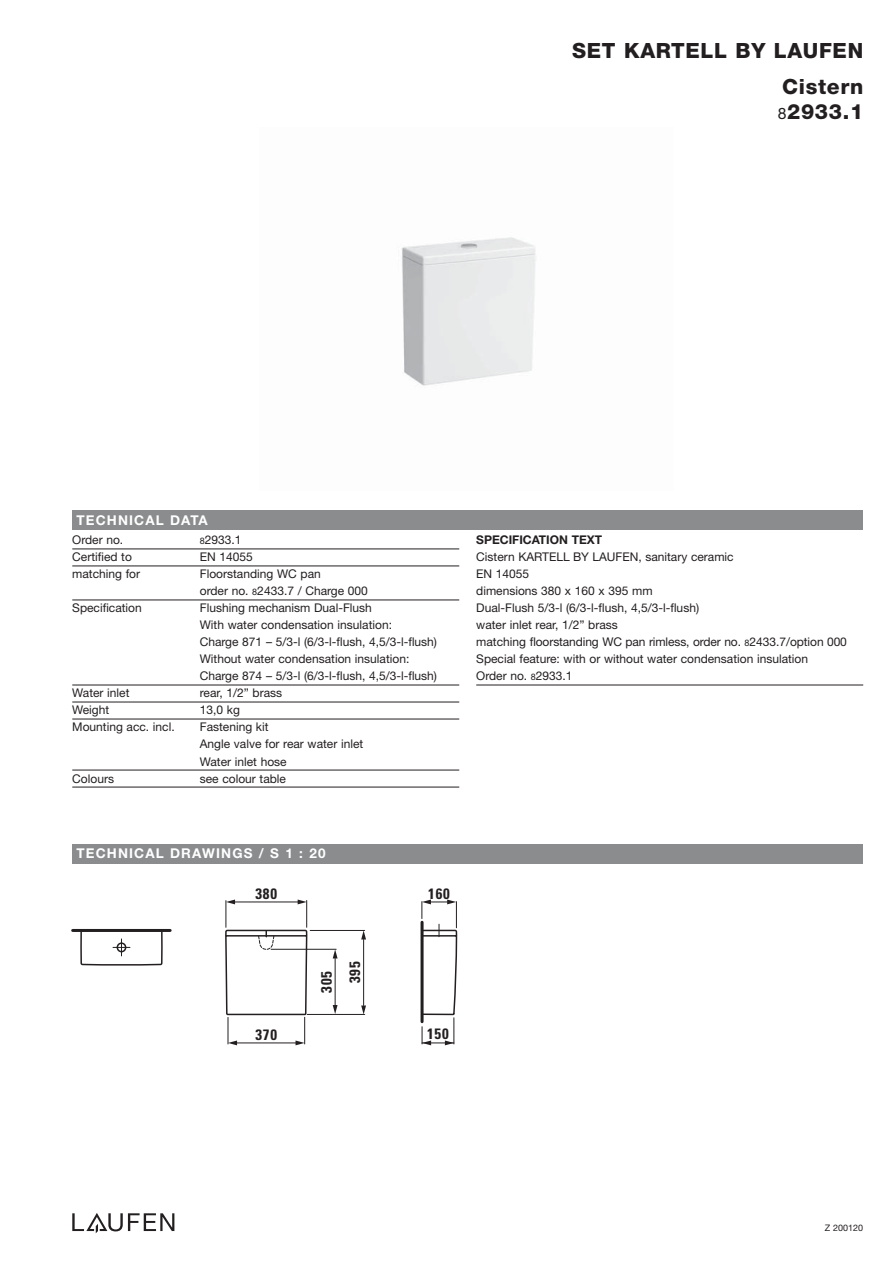
<style>
.page{position:relative;width:893px;height:1263px;background:#fff}
.page>*{position:absolute;margin:0;border:0;box-sizing:border-box;transform-origin:0 0}
.t1{font:800 21px/25.5px "Helvetica Neue";letter-spacing:.03em;color:#231f20}
.t2{font:700 condensed 15px "Univers";letter-spacing:.05em;color:#231f20}
.t3{font:700 13.5px "Helvetica Neue";letter-spacing:.085em;color:#fff}
.t4{font:12px/17px "Helvetica Neue";color:#231f20}
.t5{font:700 12px "Helvetica Neue";color:#231f20}
.t6{font:9px "Helvetica Neue";color:#231f20}
.s1{font-weight:400;font-size:15.75px}
.s2{font-size:9px}
</style>
<div class="page">
<img style="left:401px;top:237px;width:135px;height:149px">
<hr style="left:73px;top:929px;width:97px;height:3px;background:#231f20">
<svg style="left:224px;top:701px;width:84px;height:345px"></svg>
<svg style="left:80px;top:684px;width:83px;height:282px"></svg>
<div style="left:117px;top:942px;width:9px;height:10px;border:2px solid #231f20;border-radius:50%"></div>
<svg style="left:224px;top:899px;width:84px;height:52px"></svg>
<hr style="left:234px;top:902px;width:64px;height:1px;background:#231f20">
<svg style="left:228px;top:1017px;width:9px;height:28px"></svg>
<svg style="left:296px;top:1017px;width:9px;height:28px"></svg>
<hr style="left:236px;top:1043px;width:60px;height:1px;background:#231f20">
<hr style="left:307px;top:1014px;width:58px;height:1px;background:#231f20">
<svg style="left:333px;top:1005px;width:5px;height:9px"></svg>
<svg style="left:333px;top:949px;width:5px;height:9px"></svg>
<hr style="left:335px;top:958px;width:1px;height:47px;background:#231f20">
<hr style="left:310px;top:930px;width:55px;height:1px;background:#231f20">
<svg style="left:361px;top:1005px;width:5px;height:9px"></svg>
<svg style="left:361px;top:930px;width:5px;height:9px"></svg>
<hr style="left:363px;top:939px;width:1px;height:66px;background:#231f20">
<hr style="left:271px;top:949px;width:65px;height:1px;background:#231f20">
<svg style="left:421px;top:529px;width:37px;height:517px"></svg>
<div style="left:72px;top:844px;width:791px;height:19px;background:#8a8c8e"></div>
<div style="left:72px;top:510px;width:791px;height:19px;background:#8a8c8e"></div>
<svg style="left:72px;top:1213px;width:102px;height:20px"></svg>
<hr style="left:72px;top:549px;width:387px;height:1px;background:#231f20">
<hr style="left:72px;top:566px;width:387px;height:1px;background:#231f20">
<hr style="left:72px;top:600px;width:387px;height:1px;background:#231f20">
<hr style="left:72px;top:685px;width:387px;height:1px;background:#231f20">
<hr style="left:72px;top:702px;width:387px;height:1px;background:#231f20">
<hr style="left:72px;top:719px;width:387px;height:1px;background:#231f20">
<hr style="left:72px;top:770px;width:387px;height:1px;background:#231f20">
<hr style="left:72px;top:787px;width:387px;height:1px;background:#231f20">
<hr style="left:476px;top:685px;width:387px;height:1px;background:#231f20">
<h1 class="t1" style="left:572px;top:39px;width:292px">SET KARTELL BY LAUFEN</h1>
<h1 class="t1" style="left:778px;top:75px;width:87px">Cistern<br><span class="s1">8</span>2933.1</h1>
<p class="t3" style="left:77px;top:515px;width:133px">TECHNICAL DATA</p>
<p class="t4" style="left:72px;top:533px;width:53px">Order no.</p>
<p class="t4" style="left:200px;top:533px;width:43px"><span class="s2">8</span>2933.1</p>
<p class="t4" style="left:72px;top:550px;width:61px">Certified to</p>
<p class="t4" style="left:200px;top:550px;width:55px">EN 14055</p>
<p class="t4" style="left:72px;top:567px;width:69px">matching for</p>
<p class="t4" style="left:200px;top:567px;width:169px">Floorstanding WC pan<br>order no. <span class="s2">8</span>2433.7 / Charge 000</p>
<p class="t4" style="left:72px;top:601px;width:71px">Specification</p>
<p class="t4" style="left:200px;top:601px;width:239px">Flushing mechanism Dual-Flush<br>With water condensation insulation:<br>Charge 871 – 5/3-l (6/3-l-flush, 4,5/3-l-flush)<br>Without water condensation insulation:<br>Charge 874 – 5/3-l (6/3-l-flush, 4,5/3-l-flush)</p>
<p class="t4" style="left:72px;top:686px;width:59px">Water inlet</p>
<p class="t4" style="left:200px;top:686px;width:84px">rear, 1/2” brass</p>
<p class="t4" style="left:72px;top:703px;width:38px">Weight</p>
<p class="t4" style="left:200px;top:703px;width:42px">13,0 kg</p>
<p class="t4" style="left:72px;top:720px;width:104px">Mounting acc. incl.</p>
<p class="t4" style="left:200px;top:720px;width:165px">Fastening kit<br>Angle valve for rear water inlet<br>Water inlet hose</p>
<p class="t4" style="left:72px;top:771px;width:43px">Colours</p>
<p class="t4" style="left:200px;top:771px;width:88px">see colour table</p>
<p class="t3" style="left:77px;top:849px;width:250px">TECHNICAL DRAWINGS / S 1 : 20</p>
<p class="t2" style="left:256px;top:888px;width:23px">380</p>
<p class="t2" style="left:428px;top:888px;width:23px">160</p>
<p class="t2" style="left:256px;top:1029px;width:23px">370</p>
<p class="t2" style="left:321px;top:992px;width:23px;rotate:-90deg">305</p>
<p class="t2" style="left:349px;top:983px;width:23px;rotate:-90deg">395</p>
<p class="t2" style="left:427px;top:1028px;width:23px">150</p>
<p class="t5" style="left:476px;top:536px;width:127px">SPECIFICATION TEXT</p>
<p class="t4" style="left:476px;top:550px;width:372px">Cistern KARTELL BY LAUFEN, sanitary ceramic<br>EN 14055<br>dimensions 380 x 160 x 395 mm<br>Dual-Flush 5/3-l (6/3-l-flush, 4,5/3-l-flush)<br>water inlet rear, 1/2” brass<br>matching floorstanding WC pan rimless, order no. <span class="s2">8</span>2433.7/option 000<br>Special feature: with or without water condensation insulation<br>Order no. <span class="s2">8</span>2933.1</p>
<p class="t6" style="left:825px;top:1224px;width:40px">Z 200120</p>
</div>
